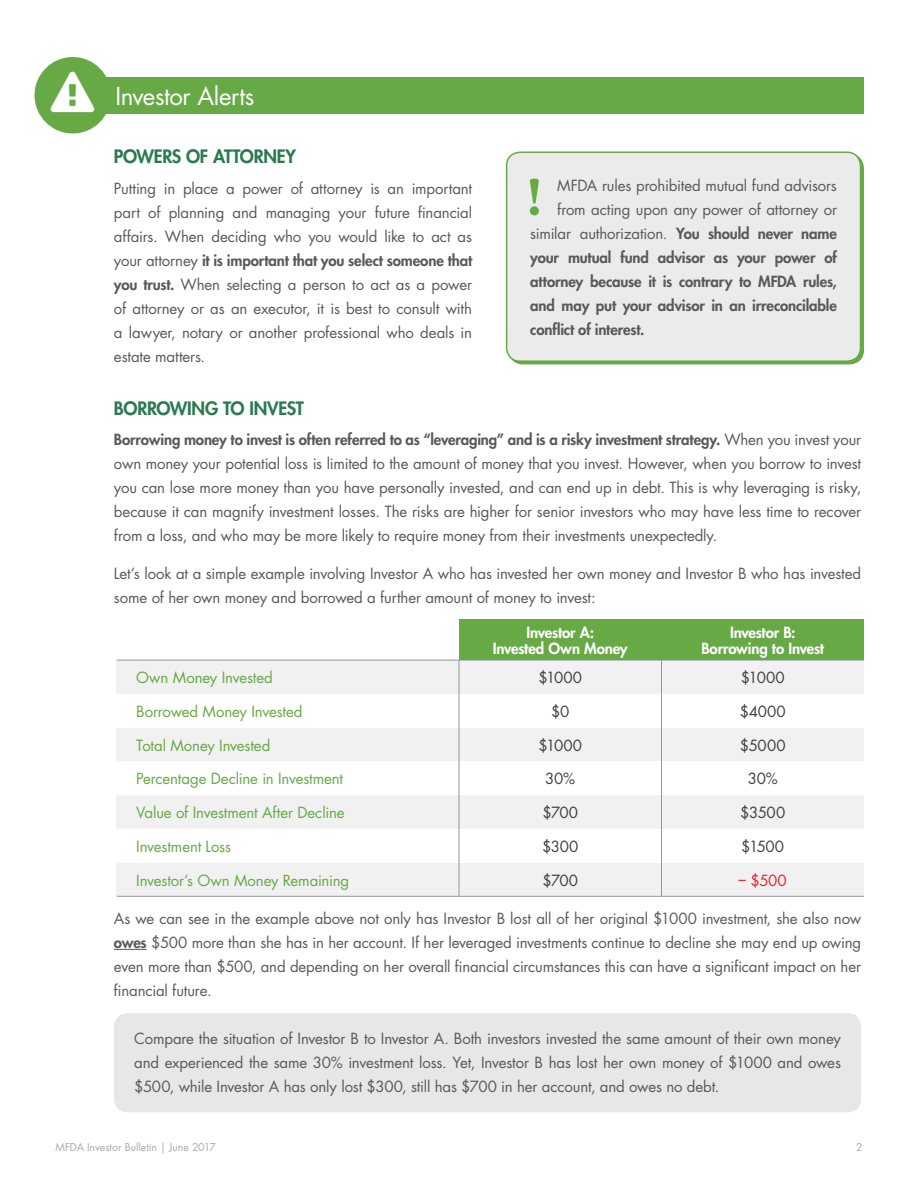
<style>
.page{position:relative;width:918px;height:1188px;background:#fff}
.page>*{position:absolute;margin:0;border:0;box-sizing:border-box;transform-origin:0 0}
.t1{font:700 55.65px "Adobe Garamond Pro";color:#67a945}
.t2{font:24px "Futura Std";letter-spacing:-.015em;color:#fff}
.t3{font:800 18px "Futura Std";letter-spacing:-.015em;color:#2b7a50}
.t4{font:15px/24px "Futura Std";letter-spacing:-.01em;color:#58595b;text-align:justify}
.t5{font:15px "Futura Std";letter-spacing:-.01em;color:#67a945}
.t6{font:800 15px "Futura Std";letter-spacing:-.01em;color:#58595b}
.t7{font:15px "Futura Std";letter-spacing:.01em;color:#414042}
.t8{font:800 15px/16.5px "Futura Std";letter-spacing:-.01em;color:#fff;text-align:center}
.t9{font:15px "Futura Std";color:#ed2124}
.t10{font:10.5px "Futura Std";color:#a7a9ac}
.s1{font-weight:800}
</style>
<div class="page">
<hr style="left:114px;top:949px;width:33px;height:1px;background:#58595b">
<div style="left:117px;top:660px;width:342px;height:34px;background:#f1f1f2"></div>
<div style="left:459px;top:660px;width:203px;height:34px;background:#f1f1f2"></div>
<div style="left:662px;top:660px;width:202px;height:34px;background:#f1f1f2"></div>
<div style="left:117px;top:728px;width:342px;height:33px;background:#f1f1f2"></div>
<div style="left:459px;top:728px;width:203px;height:33px;background:#f1f1f2"></div>
<div style="left:662px;top:728px;width:202px;height:33px;background:#f1f1f2"></div>
<div style="left:117px;top:795px;width:342px;height:34px;background:#f1f1f2"></div>
<div style="left:459px;top:795px;width:203px;height:34px;background:#f1f1f2"></div>
<div style="left:662px;top:795px;width:202px;height:34px;background:#f1f1f2"></div>
<div style="left:117px;top:863px;width:342px;height:33px;background:#f1f1f2"></div>
<div style="left:459px;top:863px;width:203px;height:33px;background:#f1f1f2"></div>
<div style="left:662px;top:863px;width:202px;height:33px;background:#f1f1f2"></div>
<hr style="left:117px;top:660px;width:342px;height:1px;background:#939598">
<hr style="left:459px;top:660px;width:203px;height:1px;background:#939598">
<hr style="left:662px;top:660px;width:202px;height:1px;background:#939598">
<hr style="left:459px;top:660px;width:1px;height:34px;background:#939598">
<hr style="left:459px;top:694px;width:1px;height:34px;background:#939598">
<hr style="left:459px;top:728px;width:1px;height:33px;background:#939598">
<hr style="left:459px;top:761px;width:1px;height:34px;background:#939598">
<hr style="left:459px;top:795px;width:1px;height:34px;background:#939598">
<hr style="left:459px;top:829px;width:1px;height:34px;background:#939598">
<hr style="left:459px;top:863px;width:1px;height:33px;background:#939598">
<hr style="left:117px;top:896px;width:342px;height:1px;background:#939598">
<hr style="left:459px;top:896px;width:203px;height:1px;background:#939598">
<hr style="left:662px;top:896px;width:202px;height:1px;background:#939598">
<hr style="left:661px;top:660px;width:1px;height:34px;background:#939598">
<hr style="left:661px;top:694px;width:1px;height:34px;background:#939598">
<hr style="left:661px;top:728px;width:1px;height:33px;background:#939598">
<hr style="left:661px;top:761px;width:1px;height:34px;background:#939598">
<hr style="left:661px;top:795px;width:1px;height:34px;background:#939598">
<hr style="left:661px;top:829px;width:1px;height:34px;background:#939598">
<hr style="left:661px;top:863px;width:1px;height:33px;background:#939598">
<div style="left:33px;top:56px;width:79px;height:79px;background:#67a945;border-radius:50%"></div>
<div style="left:32px;top:54px;width:82px;height:82px;border:3px solid #fff;border-radius:50%"></div>
<div style="left:46px;top:77px;width:818px;height:37px;background:#67a945"></div>
<div style="left:507px;top:152px;width:353px;height:209px;background:#ebebec;border-radius:14px"></div>
<div style="left:506px;top:151px;width:355px;height:211px;border:2px solid #67a945;border-radius:14px"></div>
<div style="left:459px;top:619px;width:203px;height:41px;background:#67a945"></div>
<div style="left:662px;top:619px;width:202px;height:41px;background:#67a945"></div>
<div style="left:114px;top:1013px;width:747px;height:99px;background:#e6e7e8;border-radius:14px"></div>
<p class="t2" style="left:51px;top:81px;width:205px">❑ Investor Alerts</p>
<p class="t3" style="left:114px;top:145px;width:183px">POWERS OF ATTORNEY</p>
<p class="t4" style="left:114px;top:177px;width:360px">Putting in place a power of attorney is an important part of planning and managing your future financial affairs. When deciding who you would like to act as your attorney <span class="s1">it is important that you select someone that you trust.</span> When selecting a person to act as a power of attorney or as an executor, it is best to consult with a lawyer, notary or another professional who deals in estate matters.</p>
<p class="t4" style="left:557px;top:174px;width:281px">MFDA rules prohibited mutual fund advisors</p>
<p class="t1" style="left:527px;top:165px;width:16px">!</p>
<p class="t4" style="left:557px;top:198px;width:281px">from acting upon any power of attorney or</p>
<p class="t4" style="left:530px;top:222px;width:308px">similar authorization. <span class="s1">You should never name</span></p>
<p class="t6" style="left:530px;top:248px;width:308px">your mutual fund advisor as your power of</p>
<p class="t6" style="left:530px;top:272px;width:308px">attorney because it is contrary to MFDA rules,</p>
<p class="t6" style="left:530px;top:296px;width:308px">and may put your advisor in an irreconcilable</p>
<p class="t6" style="left:530px;top:320px;width:116px">conflict of interest.</p>
<p class="t3" style="left:114px;top:397px;width:192px">BORROWING TO INVEST</p>
<p class="t4" style="left:114px;top:428px;width:749px"><span class="s1">Borrowing money to invest is often referred to as “leveraging” and is a risky investment strategy.</span> When you invest your own money your potential loss is limited to the amount of money that you invest. However, when you borrow to invest you can lose more money than you have personally invested, and can end up in debt. This is why leveraging is risky, because it can magnify investment losses. The risks are higher for senior investors who may have less time to recover from a loss, and who may be more likely to require money from their investments unexpectedly.</p>
<p class="t4" style="left:114px;top:562px;width:749px">Let’s look at a simple example involving Investor A who has invested her own money and Investor B who has invested some of her own money and borrowed a further amount of money to invest:</p>
<p class="t8" style="left:493px;top:624px;width:137px">Investor A:<br>Invested Own Money</p>
<p class="t8" style="left:701px;top:624px;width:124px">Investor B:<br>Borrowing to Invest</p>
<p class="t5" style="left:136px;top:668px;width:138px">Own Money Invested</p>
<p class="t7" style="left:538px;top:668px;width:45px">$1000</p>
<p class="t7" style="left:741px;top:668px;width:45px">$1000</p>
<p class="t5" style="left:136px;top:702px;width:168px">Borrowed Money Invested</p>
<p class="t7" style="left:551px;top:702px;width:20px">$0</p>
<p class="t7" style="left:740px;top:702px;width:48px">$4000</p>
<p class="t5" style="left:136px;top:736px;width:136px">Total Money Invested</p>
<p class="t7" style="left:538px;top:736px;width:45px">$1000</p>
<p class="t7" style="left:740px;top:736px;width:47px">$5000</p>
<p class="t5" style="left:136px;top:769px;width:208px">Percentage Decline in Investment</p>
<p class="t7" style="left:545px;top:769px;width:31px">30%</p>
<p class="t7" style="left:748px;top:769px;width:31px">30%</p>
<p class="t5" style="left:136px;top:803px;width:210px">Value of Investment After Decline</p>
<p class="t7" style="left:542px;top:803px;width:37px">$700</p>
<p class="t7" style="left:740px;top:803px;width:46px">$3500</p>
<p class="t5" style="left:136px;top:837px;width:96px">Investment Loss</p>
<p class="t7" style="left:542px;top:837px;width:38px">$300</p>
<p class="t7" style="left:741px;top:837px;width:44px">$1500</p>
<p class="t5" style="left:136px;top:871px;width:215px">Investor’s Own Money Remaining</p>
<p class="t7" style="left:542px;top:871px;width:37px">$700</p>
<p class="t9" style="left:739px;top:871px;width:50px">– $500</p>
<p class="t4" style="left:114px;top:907px;width:749px">As we can see in the example above not only has Investor B lost all of her original $1000 investment, she also now <span class="s1">owes</span> $500 more than she has in her account. If her leveraged investments continue to decline she may end up owing even more than $500, and depending on her overall financial circumstances this can have a significant impact on her financial future.</p>
<p class="t4" style="left:134px;top:1027px;width:708px">Compare the situation of Investor B to Investor A. Both investors invested the same amount of their own money and experienced the same 30% investment loss. Yet, Investor B has lost her own money of $1000 and owes $500, while Investor A has only lost $300, still has $700 in her account, and owes no debt.</p>
<p class="t10" style="left:56px;top:1141px;width:162px">MFDA Investor Bulletin | June 2017</p>
<p class="t10" style="left:856px;top:1141px;width:8px">2</p>
</div>
